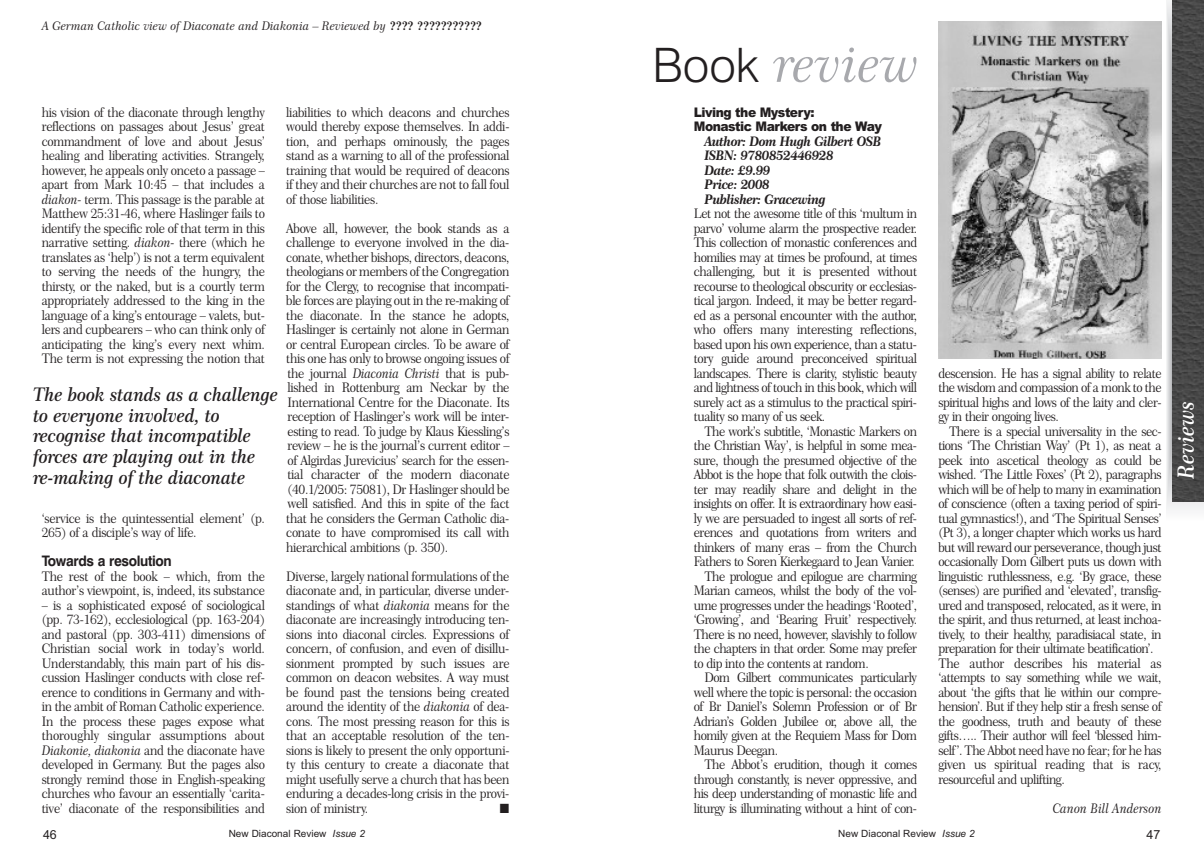
<style>
.page{position:relative;width:1204px;height:850px;background:#fff}
.page>*{position:absolute;margin:0;border:0;box-sizing:border-box;transform-origin:0 0}
.t1{font:51.25px "Century 751 BT No 2 Italic B";color:#a8a9ad}
.t2{font:22.5px "Century 751 BT Semi Bold Italic B";color:#fff;scale:.93 1}
.t3{font:18.75px/20.6px "Century 751 BT Semi Bold Italic B";letter-spacing:-.015em;color:#231f20;scale:.93 1}
.t4{font:700 14.5px "Swiss 721 BT";letter-spacing:-.025em;color:#231f20;scale:.95 1}
.t5{font:13.25px/14.5px "Century 751 BT Roman No 2 B";letter-spacing:-.04em;color:#231f20;text-align:justify;scale:.93 1}
.t6{font:13.25px/14.5px "Century 751 BT Bold Italic B";letter-spacing:-.04em;color:#231f20;scale:.93 1}
.t7{font:900 13.25px/14.5px "Arial";letter-spacing:-.04em;color:#231f20;scale:.93 1}
.t8{font:13.25px "Century 751 BT No 2 Italic B";letter-spacing:-.015em;color:#231f20;scale:.93 1}
.t9{font:13.25px "Zapf Dingbats";color:#231f20;scale:.93 1}
.t10{font:12.5px "Arial";color:#231f20}
.t11{font:12px "Century 751 BT No 2 Italic B";letter-spacing:-.015em;color:#231f20}
.t12{font:10px "Arial";color:#231f20}
.s1{font-family:"Century 751 BT Bold Italic B"}
.s2{font-family:"Century 751 BT No 2 Italic B"}
.s3{font-style:italic}
.s4{font-family:"Swiss 721 BT";font-weight:300;font-size:47.5px;color:#231f20}
</style>
<div class="page">
<svg style="left:938px;top:0;width:266px;height:510px"></svg>
<p class="t11" style="left:42px;top:22px;width:442px">A German Catholic view of Diaconate and Diakonia – Reviewed by <span class="s1">???? ???????????</span></p>
<p class="t5" style="left:42px;top:106px;width:242px">his vision of the diaconate through lengthy reflections on passages about Jesus’ great commandment of love and about Jesus’ healing and liberating activities. Strangely, however, he appeals only onceto a passage – apart from Mark 10:45 – that includes a <span class="s2">diakon-</span> term. This passage is the parable at Matthew 25:31-46, where Haslinger fails to identify the specific role of that term in this narrative setting. <span class="s2">diakon-</span> there (which he translates as ‘help’) is not a term equivalent to serving the needs of the hungry, the thirsty, or the naked, but is a courtly term appropriately addressed to the king in the language of a king’s entourage – valets, but&shy;lers and cupbearers – who can think only of anticipating the king’s every next whim.<br>The term is not expressing the notion that</p>
<h3 class="t3" style="left:33px;top:386px;width:265px">The book stands as a challenge to everyone involved, to recognise that incompatible forces are playing out in the re-making of the diaconate</h3>
<p class="t5" style="left:42px;top:512px;width:242px">‘service is the quintessential element’ (p.<br>265) of a disciple’s way of life.</p>
<p class="t4" style="left:42px;top:556px;width:138px">Towards a resolution</p>
<p class="t5" style="left:42px;top:570px;width:242px">The rest of the book – which, from the author’s viewpoint, is, indeed, its substance</p>
<p class="t5" style="left:42px;top:599px;width:242px">– is a sophisticated exposé of sociological (pp. 73-162), ecclesiological (pp. 163-204) and pastoral (pp. 303-411) dimensions of Christian social work in today’s world.<br>Understandably, this main part of his dis&shy;cussion Haslinger conducts with close ref&shy;erence to conditions in Germany and with&shy;in the ambit of Roman Catholic experience.<br>In the process these pages expose what thoroughly singular assumptions about <span class="s2">Diakonie, diakonia</span> and the diaconate have developed in Germany. But the pages also strongly remind those in English-speaking churches who favour an essentially ‘carita&shy;tive’ diaconate of the responsibilities and</p>
<p class="t5" style="left:286px;top:106px;width:242px">liabilities to which deacons and churches would thereby expose themselves. In addi&shy;tion, and perhaps ominously, the pages stand as a warning to all of the professional training that would be required of deacons if they and their churches are not to fall foul of those liabilities.</p>
<p class="t5" style="left:286px;top:222px;width:242px">Above all, however, the book stands as a challenge to everyone involved in the dia&shy;conate, whether bishops, directors, deacons, theologians or members of the Congregation for the Clergy, to recognise that incompati&shy;ble forces are playing out in the re-making of the diaconate. In the stance he adopts, Haslinger is certainly not alone in German or central European circles. To be aware of this one has only to browse ongoing issues of the journal <span class="s2">Diaconia Christi</span> that is pub&shy;lished in Rottenburg am Neckar by the International Centre for the Diaconate. Its reception of Haslinger’s work will be inter&shy;esting to read. To judge by Klaus Kiessling’s review – he is the journal’s current editor – of Algirdas Jurevicius’ search for the essen&shy;tial character of the modern diaconate (40.1/2005: 75081), Dr Haslinger should be well satisfied. And this in spite of the fact that he considers the German Catholic dia&shy;conate to have compromised its call with hierarchical ambitions (p. 350).</p>
<p class="t5" style="left:286px;top:570px;width:242px">Diverse, largely national formulations of the diaconate and, in particular, diverse under&shy;standings of what <span class="s2">diakonia</span> means for the diaconate are increasingly introducing ten&shy;sions into diaconal circles. Expressions of concern, of confusion, and even of disillu&shy;sionment prompted by such issues are common on deacon websites. A way must be found past the tensions being created around the identity of the <span class="s2">diakonia</span> of dea&shy;cons. The most pressing reason for this is that an acceptable resolution of the ten&shy;sions is likely to present the only opportuni&shy;ty this century to create a diaconate that might usefully serve a church that has been enduring a decades-long crisis in the provi&shy;sion of ministry.</p>
<p class="t9" style="left:500px;top:802px;width:12px">■</p>
<p class="t10" style="left:43px;top:830px;width:15px">46</p>
<p class="t12" style="left:229px;top:830px;width:138px">New Diaconal Review <span class="s3">Issue 2</span></p>
<h1 class="t1" style="left:652px;top:45px;width:268px"><span class="s4">Book</span> review</h1>
<p class="t7" style="left:694px;top:106px;width:204px">Living the Mystery:<br>Monastic Markers on the Way</p>
<p class="t6" style="left:704px;top:135px;width:192px">Author: Dom Hugh Gilbert OSB<br>ISBN: 9780852446928<br>Date: £9.99<br>Price: 2008<br>Publisher: Gracewing</p>
<p class="t5" style="left:694px;top:208px;width:242px">Let not the awesome title of this ‘multum in parvo’ volume alarm the prospective reader.<br>This collection of monastic conferences and homilies may at times be profound, at times challenging, but it is presented without recourse to theological obscurity or ecclesias&shy;tical jargon. Indeed, it may be better regard&shy;ed as a personal encounter with the author, who offers many interesting reflections, based upon his own experience, than a statu&shy;tory guide around preconceived spiritual landscapes. There is clarity, stylistic beauty and lightness of touch in this book, which will surely act as a stimulus to the practical spiri&shy;tuality so many of us seek.</p>
<p class="t5" style="left:704px;top:425px;width:230px">The work’s subtitle, ‘Monastic Markers on</p>
<p class="t5" style="left:694px;top:440px;width:242px">the Christian Way’, is helpful in some mea-</p>
<p class="t5" style="left:694px;top:454px;width:241px">sure, though the presumed objective of the</p>
<p class="t5" style="left:694px;top:469px;width:241px">Abbot is the hope that folk outwith the clois-</p>
<p class="t5" style="left:694px;top:483px;width:241px">ter may readily share and delight in the</p>
<p class="t5" style="left:694px;top:498px;width:241px">insights on offer. It is extraordinary how easi-</p>
<p class="t5" style="left:694px;top:512px;width:241px">ly we are persuaded to ingest all sorts of ref-</p>
<p class="t5" style="left:694px;top:527px;width:241px">erences and quotations from writers and</p>
<p class="t5" style="left:694px;top:541px;width:241px">thinkers of many eras – from the Church</p>
<p class="t5" style="left:694px;top:556px;width:239px">Fathers to Soren Kierkegaard to Jean Vanier.</p>
<p class="t5" style="left:704px;top:570px;width:230px">The prologue and epilogue are charming</p>
<p class="t5" style="left:694px;top:585px;width:241px">Marian cameos, whilst the body of the vol-</p>
<p class="t5" style="left:694px;top:599px;width:242px">ume progresses under the headings ‘Rooted’,</p>
<p class="t5" style="left:694px;top:614px;width:242px">‘Growing’, and ‘Bearing Fruit’ respectively.</p>
<p class="t5" style="left:694px;top:628px;width:242px">There is no need, however, slavishly to follow</p>
<p class="t5" style="left:694px;top:643px;width:242px">the chapters in that order. Some may prefer</p>
<p class="t5" style="left:694px;top:657px;width:190px">to dip into the contents at random.</p>
<p class="t5" style="left:704px;top:672px;width:230px">Dom Gilbert communicates particularly</p>
<p class="t5" style="left:694px;top:686px;width:242px">well where the topic is personal: the occasion</p>
<p class="t5" style="left:694px;top:701px;width:242px">of Br Daniel’s Solemn Profession or of Br</p>
<p class="t5" style="left:694px;top:715px;width:242px">Adrian’s Golden Jubilee or, above all, the</p>
<p class="t5" style="left:694px;top:730px;width:242px">homily given at the Requiem Mass for Dom</p>
<p class="t5" style="left:694px;top:744px;width:92px">Maurus Deegan.</p>
<p class="t5" style="left:704px;top:759px;width:230px">The Abbot’s erudition, though it comes</p>
<p class="t5" style="left:694px;top:773px;width:242px">through constantly, is never oppressive, and</p>
<p class="t5" style="left:694px;top:788px;width:242px">his deep understanding of monastic life and</p>
<p class="t5" style="left:694px;top:802px;width:242px">liturgy is illuminating without a hint of con-</p>
<p class="t5" style="left:938px;top:367px;width:242px">descension. He has a signal ability to relate the wisdom and compassion of a monk to the spiritual highs and lows of the laity and cler&shy;gy in their ongoing lives.</p>
<p class="t5" style="left:938px;top:425px;width:242px;text-align:left;text-indent:11px">There is a special universality in the sec&shy;tions ‘The Christian Way’ (Pt 1), as neat a peek into ascetical theology as could be wished. ‘The Little Foxes’ (Pt 2), paragraphs which will be of help to many in examination of conscience (often a taxing period of spiri&shy;tual gymnastics!), and ‘The Spiritual Senses’ (Pt 3), a longer chapter which works us hard but will reward our perseverance, though just occasionally Dom Gilbert puts us down with linguistic ruthlessness, e.g. ‘By grace, these (senses) are purified and ‘elevated’, transfig&shy;ured and transposed, relocated, as it were, in the spirit, and thus returned, at least inchoa&shy;tively, to their healthy, paradisiacal state, in preparation for their ultimate beatification’.<br>The author describes his material as ‘attempts to say something while we wait, about ‘the gifts that lie within our compre&shy;hension’. But if they help stir a fresh sense of the goodness, truth and beauty of these gifts….. Their author will feel ‘blessed him&shy;self’. The Abbot need have no fear; for he has given us spiritual reading that is racy, resourceful and uplifting.</p>
<p class="t8" style="left:1052px;top:803px;width:119px">Canon Bill Anderson</p>
<p class="t12" style="left:838px;top:830px;width:138px">New Diaconal Review <span class="s3">Issue 2</span></p>
<p class="t10" style="left:1146px;top:830px;width:15px">47</p>
<h2 class="t2" style="left:1177px;top:479px;width:85px;rotate:-90deg">Reviews</h2>
</div>
